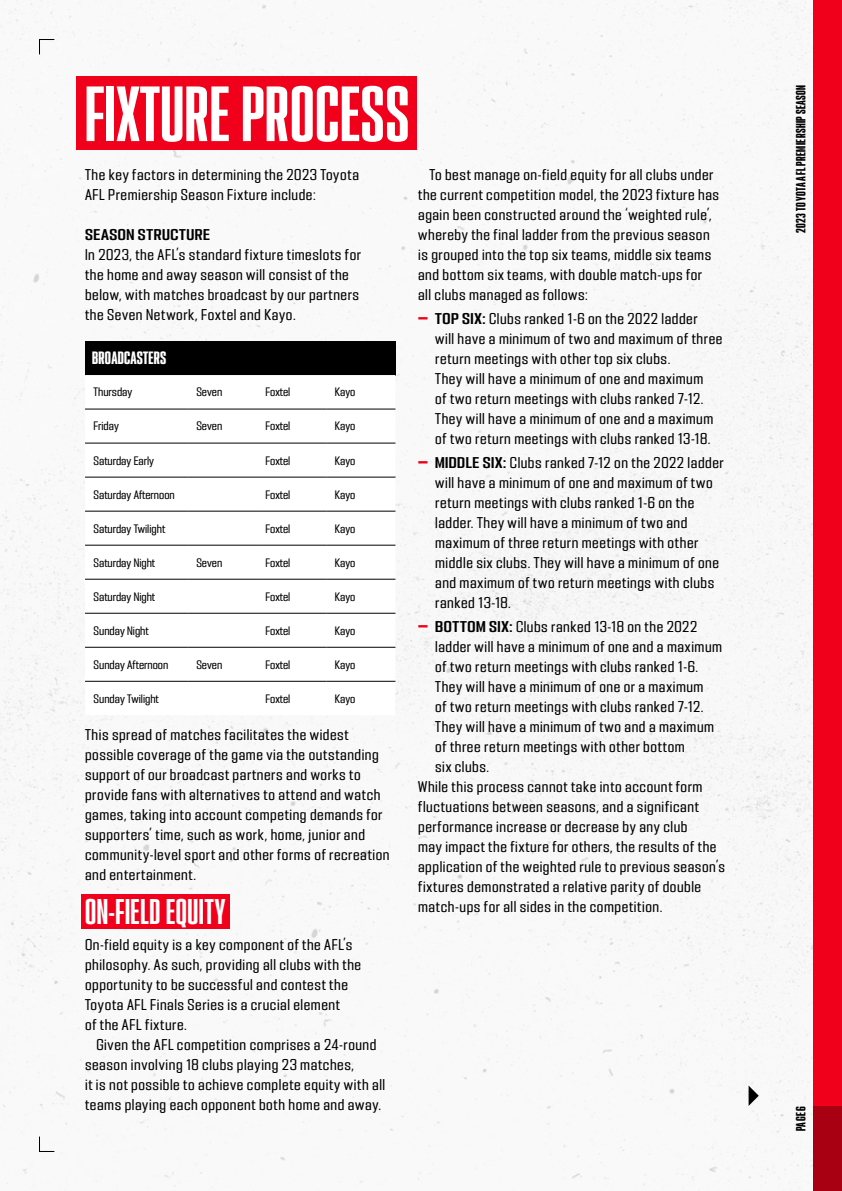
<style>
.page{position:relative;width:842px;height:1191px;background:#fff}
.page>*{position:absolute;margin:0;border:0;box-sizing:border-box;transform-origin:0 0}
.Main_Title{font:70px "PODIUM Sharp 2.9";letter-spacing:.01em;color:#fff}
.Sub-Title__RED{font:32px "PODIUM Sharp 2.9";letter-spacing:.025em;color:#fff}
.t1{font:16px "PODIUM Sharp 2.10";letter-spacing:.015em;color:#fff}
.Body_Copy{font:14px/20px "PODIUM Sharp 4.7";letter-spacing:.035em;color:#000}
.Boidy_Copy_Indent{font:14px/20px "PODIUM Sharp 4.7";letter-spacing:.035em;color:#000}
.Body_Copy-2{font:14px "PODIUM Sharp 4.9";letter-spacing:.035em;color:#000}
.t2{font:12px "PODIUM Sharp 2.10";letter-spacing:.035em;color:#000}
.t3{font:11px "PODIUM Sharp 4.7";color:#000}
.s1{font-family:"PODIUM Sharp 7.13";color:#f0001b}
.s2{font-family:"PODIUM Sharp 4.9"}
</style>
<div class="page">
<img style="left:0;top:0;width:814px;height:1191px">
<div style="left:814px;top:0;width:28px;height:1191px;background:#f0001b"></div>
<div style="left:814px;top:1106px;width:28px;height:85px;background:#a80012"></div>
<div style="left:77px;top:77px;width:340px;height:73px;background:#f0001b"></div>
<div style="left:81px;top:894px;width:148px;height:34px;background:#f0001b"></div>
<svg style="left:749px;top:1085px;width:10px;height:21px"></svg>
<div style="left:85px;top:341px;width:310px;height:34px;background:#000"></div>
<svg style="left:85px;top:375px;width:310px;height:340px"></svg>
<hr style="left:85px;top:408px;width:103px;height:1px;background:#000">
<hr style="left:188px;top:408px;width:69px;height:1px;background:#000">
<hr style="left:257px;top:408px;width:69px;height:1px;background:#000">
<hr style="left:326px;top:408px;width:69px;height:1px;background:#000">
<hr style="left:85px;top:442px;width:103px;height:1px;background:#000">
<hr style="left:188px;top:442px;width:69px;height:1px;background:#000">
<hr style="left:257px;top:442px;width:69px;height:1px;background:#000">
<hr style="left:326px;top:442px;width:69px;height:1px;background:#000">
<hr style="left:85px;top:476px;width:103px;height:1px;background:#000">
<hr style="left:188px;top:476px;width:69px;height:1px;background:#000">
<hr style="left:257px;top:476px;width:69px;height:1px;background:#000">
<hr style="left:326px;top:476px;width:69px;height:1px;background:#000">
<hr style="left:85px;top:510px;width:103px;height:1px;background:#000">
<hr style="left:188px;top:510px;width:69px;height:1px;background:#000">
<hr style="left:257px;top:510px;width:69px;height:1px;background:#000">
<hr style="left:326px;top:510px;width:69px;height:1px;background:#000">
<hr style="left:85px;top:544px;width:103px;height:1px;background:#000">
<hr style="left:188px;top:544px;width:69px;height:1px;background:#000">
<hr style="left:257px;top:544px;width:69px;height:1px;background:#000">
<hr style="left:326px;top:544px;width:69px;height:1px;background:#000">
<hr style="left:85px;top:578px;width:103px;height:1px;background:#000">
<hr style="left:188px;top:578px;width:69px;height:1px;background:#000">
<hr style="left:257px;top:578px;width:69px;height:1px;background:#000">
<hr style="left:326px;top:578px;width:69px;height:1px;background:#000">
<hr style="left:85px;top:613px;width:103px;height:1px;background:#000">
<hr style="left:188px;top:613px;width:69px;height:1px;background:#000">
<hr style="left:257px;top:613px;width:69px;height:1px;background:#000">
<hr style="left:326px;top:613px;width:69px;height:1px;background:#000">
<hr style="left:85px;top:647px;width:103px;height:1px;background:#000">
<hr style="left:188px;top:647px;width:69px;height:1px;background:#000">
<hr style="left:257px;top:647px;width:69px;height:1px;background:#000">
<hr style="left:326px;top:647px;width:69px;height:1px;background:#000">
<hr style="left:85px;top:681px;width:103px;height:1px;background:#000">
<hr style="left:188px;top:681px;width:69px;height:1px;background:#000">
<hr style="left:257px;top:681px;width:69px;height:1px;background:#000">
<hr style="left:326px;top:681px;width:69px;height:1px;background:#000">
<svg style="left:38px;top:39px;width:17px;height:16px"></svg>
<svg style="left:38px;top:1135px;width:17px;height:17px"></svg>
<p class="Main_Title" style="left:85px;top:69px;width:326px">FIXTURE PROCESS</p>
<p class="Body_Copy" style="left:85px;top:165px;width:275px">The key factors in determining the 2023 Toyota<br>AFL Premiership Season Fixture include:</p>
<p class="Body_Copy-2" style="left:85px;top:226px;width:127px">SEASON STRUCTURE</p>
<p class="Body_Copy" style="left:85px;top:245px;width:277px">In 2023, the AFL’s standard fixture timeslots for the home and away season will consist of the below, with matches broadcast by our partners the Seven Network, Foxtel and Kayo.</p>
<p class="t1" style="left:92px;top:348px;width:76px">BROADCASTERS</p>
<p class="t3" style="left:94px;top:385px;width:40px">Thursday</p>
<p class="t3" style="left:196px;top:385px;width:28px">Seven</p>
<p class="t3" style="left:266px;top:385px;width:26px">Foxtel</p>
<p class="t3" style="left:335px;top:385px;width:22px">Kayo</p>
<p class="t3" style="left:94px;top:419px;width:27px">Friday</p>
<p class="t3" style="left:196px;top:419px;width:28px">Seven</p>
<p class="t3" style="left:266px;top:419px;width:26px">Foxtel</p>
<p class="t3" style="left:335px;top:419px;width:22px">Kayo</p>
<p class="t3" style="left:94px;top:453px;width:62px">Saturday Early</p>
<p class="t3" style="left:266px;top:453px;width:26px">Foxtel</p>
<p class="t3" style="left:335px;top:453px;width:22px">Kayo</p>
<p class="t3" style="left:94px;top:487px;width:83px">Saturday Afternoon</p>
<p class="t3" style="left:266px;top:487px;width:26px">Foxtel</p>
<p class="t3" style="left:335px;top:487px;width:22px">Kayo</p>
<p class="t3" style="left:94px;top:521px;width:73px">Saturday Twilight</p>
<p class="t3" style="left:266px;top:521px;width:26px">Foxtel</p>
<p class="t3" style="left:335px;top:521px;width:22px">Kayo</p>
<p class="t3" style="left:94px;top:555px;width:63px">Saturday Night</p>
<p class="t3" style="left:196px;top:555px;width:28px">Seven</p>
<p class="t3" style="left:266px;top:555px;width:26px">Foxtel</p>
<p class="t3" style="left:335px;top:555px;width:22px">Kayo</p>
<p class="t3" style="left:94px;top:589px;width:63px">Saturday Night</p>
<p class="t3" style="left:266px;top:589px;width:26px">Foxtel</p>
<p class="t3" style="left:335px;top:589px;width:22px">Kayo</p>
<p class="t3" style="left:94px;top:623px;width:57px">Sunday Night</p>
<p class="t3" style="left:266px;top:623px;width:26px">Foxtel</p>
<p class="t3" style="left:335px;top:623px;width:22px">Kayo</p>
<p class="t3" style="left:94px;top:657px;width:76px">Sunday Afternoon</p>
<p class="t3" style="left:196px;top:657px;width:28px">Seven</p>
<p class="t3" style="left:266px;top:657px;width:26px">Foxtel</p>
<p class="t3" style="left:335px;top:657px;width:22px">Kayo</p>
<p class="t3" style="left:94px;top:691px;width:67px">Sunday Twilight</p>
<p class="t3" style="left:266px;top:691px;width:26px">Foxtel</p>
<p class="t3" style="left:335px;top:691px;width:22px">Kayo</p>
<p class="Body_Copy" style="left:85px;top:725px;width:306px">This spread of matches facilitates the widest possible coverage of the game via the outstanding support of our broadcast partners and works to provide fans with alternatives to attend and watch games, taking into account competing demands for supporters’ time, such as work, home, junior and community-level sport and other forms of recreation and entertainment.</p>
<p class="Sub-Title__RED" style="left:85px;top:891px;width:142px">ON-FIELD EQUITY</p>
<p class="Body_Copy" style="left:85px;top:934px;width:278px">On-field equity is a key component of the AFL’s philosophy. As such, providing all clubs with the opportunity to be successful and contest the Toyota AFL Finals Series is a crucial element<br>of the AFL fixture.</p>
<p class="Boidy_Copy_Indent" style="left:85px;top:1034px;width:302px;text-indent:11px">Given the AFL competition comprises a 24-round season involving 18 clubs playing 23 matches,<br>it is not possible to achieve complete equity with all teams playing each opponent both home and away.</p>
<p class="Boidy_Copy_Indent" style="left:418px;top:165px;width:302px;text-indent:11px">To best manage on-field equity for all clubs under the current competition model, the 2023 fixture has again been constructed around the ‘weighted rule’, whereby the final ladder from the previous season is grouped into the top six teams, middle six teams and bottom six teams, with double match-ups for<br>all clubs managed as follows:</p>
<p class="Body_Copy" style="left:435px;top:309px;width:289px;text-indent:-17px"><span class="s1">−</span> <span class="s2">TOP SIX:</span> Clubs ranked 1-6 on the 2022 ladder<br>will have a minimum of two and maximum of three return meetings with other top six clubs.<br>They will have a minimum of one and maximum<br>of two return meetings with clubs ranked 7-12.<br>They will have a minimum of one and a maximum of two return meetings with clubs ranked 13-18.</p>
<p class="Body_Copy" style="left:435px;top:453px;width:290px;text-indent:-17px"><span class="s1">−</span> <span class="s2">MIDDLE SIX:</span> Clubs ranked 7-12 on the 2022 ladder will have a minimum of one and maximum of two return meetings with clubs ranked 1-6 on the ladder. They will have a minimum of two and maximum of three return meetings with other middle six clubs. They will have a minimum of one and maximum of two return meetings with clubs ranked 13-18.</p>
<p class="Body_Copy" style="left:435px;top:617px;width:288px;text-indent:-17px"><span class="s1">−</span> <span class="s2">BOTTOM SIX:</span> Clubs ranked 13-18 on the 2022 ladder will have a minimum of one and a maximum of two return meetings with clubs ranked 1-6.<br>They will have a minimum of one or a maximum<br>of two return meetings with clubs ranked 7-12.<br>They will have a minimum of two and a maximum of three return meetings with other bottom<br>six clubs.</p>
<p class="Body_Copy" style="left:418px;top:777px;width:308px">While this process cannot take into account form fluctuations between seasons, and a significant performance increase or decrease by any club<br>may impact the fixture for others, the results of the application of the weighted rule to previous season’s fixtures demonstrated a relative parity of double match-ups for all sides in the competition.</p>
<p class="t2" style="left:793px;top:233px;width:149px;rotate:-90deg">2023 TOYOTA AFL PREMIERSHIP SEASON</p>
<p class="t2" style="left:793px;top:1131px;width:27px;rotate:-90deg">PAGE 6</p>
</div>
